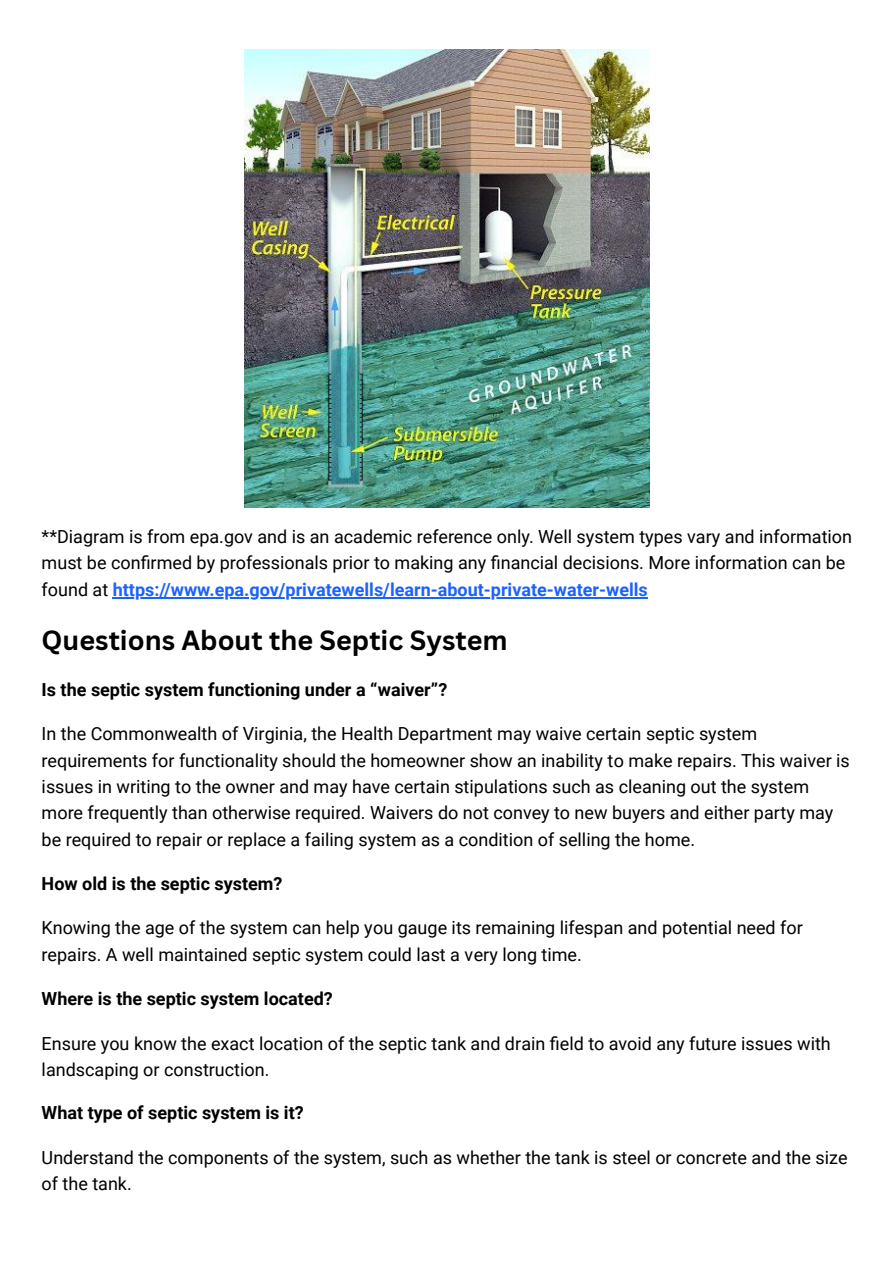
<style>
.page{position:relative;width:894px;height:1263px;background:#fff}
.page>*{position:absolute;margin:0;border:0;box-sizing:border-box;transform-origin:0 0}
.t1{font:700 27px "Canva Sans";color:#000}
.t2{font:18px/26.4px "Roboto";color:#000}
.t3{font:700 18px "Roboto";color:#000}
.s1{font-weight:700;color:#1a62ff}
</style>
<div class="page">
<hr style="left:113px;top:597px;width:535px;height:2px;background:#1a62ff">
<img style="left:244px;top:50px;width:405px;height:457px">
<p class="t2" style="left:42px;top:524px;width:811px">**Diagram is from epa.gov and is an academic reference only. Well system types vary and information must be confi rmed by professionals prior to making any fi nancial decisions. More information can be found at <span class="s1">https://www.epa.gov/privatewells/learn-about-private-water-wells</span></p>
<h1 class="t1" style="left:42px;top:621px;width:467px">Questions About the Septic System</h1>
<p class="t3" style="left:42px;top:680px;width:407px">Is the septic system functioning under a “waiver”?</p>
<p class="t2" style="left:42px;top:721px;width:809px">In the Commonwealth of Virginia, the Health Department may waive certain septic system requirements for functionality should the homeowner show an inability to make repairs. This waiver is issues in writing to the owner and may have certain stipulations such as cleaning out the system more frequently than otherwise required. Waivers do not convey to new buyers and either party may be required to repair or replace a failing system as a condition of selling the home.</p>
<p class="t3" style="left:42px;top:873px;width:242px">How old is the septic system?</p>
<p class="t2" style="left:42px;top:914px;width:762px;line-height:27px">Knowing the age of the system can help you gauge its remaining lifespan and potential need for repairs. A well maintained septic system could last a very long time.</p>
<p class="t3" style="left:42px;top:988px;width:292px">Where is the septic system located?</p>
<p class="t2" style="left:42px;top:1031px;width:790px;line-height:25.8px">Ensure you know the exact location of the septic tank and drain field to avoid any future issues with landscaping or construction.</p>
<p class="t3" style="left:42px;top:1103px;width:263px">What type of septic system is it?</p>
<p class="t2" style="left:42px;top:1145px;width:807px;line-height:25.8px">Understand the components of the system, such as whether the tank is steel or concrete and the size of the tank.</p>
</div>
